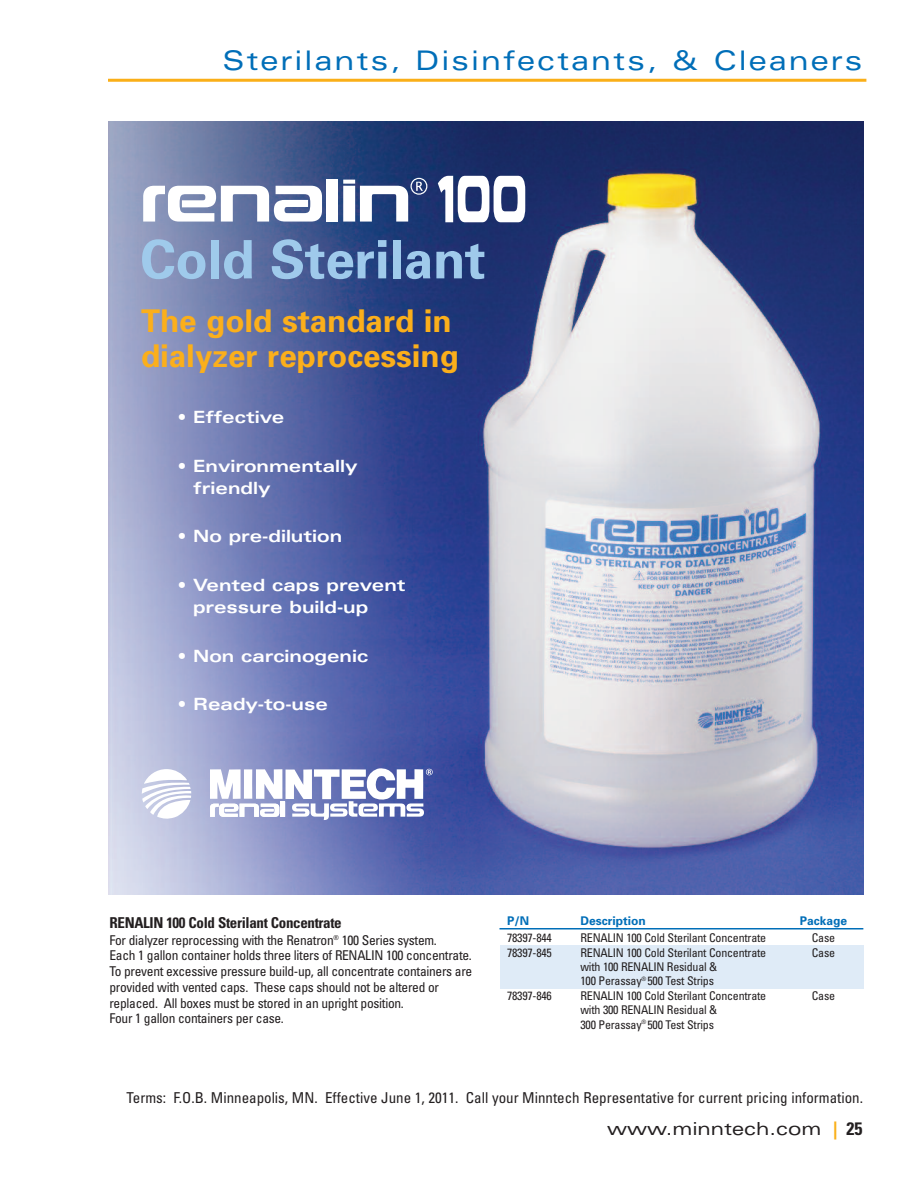
<style>
.page{position:relative;width:918px;height:1188px;background:#fff}
.page>*{position:absolute;margin:0;border:0;box-sizing:border-box;transform-origin:0 0}
.t1{font:700 53.1px "Univers";letter-spacing:-.005em;color:#9fcaeb}
.t2{font:700 31.35px/35px "Univers";color:#fbaf1b}
.t3{font:expanded 27px "Univers";letter-spacing:.075em;color:#006eb8}
.t4{font:expanded 18px "Univers";color:#231f20}
.t5{font:700 expanded 16.95px/21.8px "Univers";color:#fff}
.t6{font:condensed 15px "Univers";color:#231f20}
.t7{font:700 condensed 15px "Univers";letter-spacing:-.02em;color:#231f20}
.t8{font:condensed 13.5px/15.8px "Univers";letter-spacing:-.02em;color:#231f20}
.t9{font:condensed 12px/14.4px "Univers";letter-spacing:-.02em;color:#231f20}
.t10{font:700 12px "Univers";color:#006eb8}
.s1{font-weight:700;font-stretch:condensed;color:#faaf18}
.s2{font-weight:700;font-stretch:condensed}
</style>
<div class="page">
<img style="left:108px;top:122px;width:756px;height:773px">
<svg style="left:142px;top:769px;width:49px;height:50px"></svg>
<svg style="left:210px;top:768px;width:223px;height:52px"></svg>
<svg style="left:143px;top:186px;width:179px;height:36px"></svg>
<div style="left:326px;top:179px;width:12px;height:43px;background:#fff"></div>
<svg style="left:438px;top:176px;width:87px;height:46px"></svg>
<svg style="left:343px;top:178px;width:84px;height:44px"></svg>
<hr style="left:108px;top:79px;width:758px;height:3px;background:#faaf18">
<div style="left:500px;top:946px;width:363px;height:43px;background:#dfebf7"></div>
<hr style="left:500px;top:928px;width:363px;height:2px;background:#006eb8">
<h3 class="t3" style="left:223px;top:51px;width:641px">Sterilants, Disinfectants, &amp; Cleaners</h3>
<h1 class="t1" style="left:140px;top:240px;width:347px">Cold Sterilant</h1>
<h2 class="t2" style="left:141px;top:306px;width:319px">The gold standard in dialyzer reprocessing</h2>
<p class="t5" style="left:178px;top:408px;width:108px">• Effective</p>
<p class="t5" style="left:193px;top:457px;width:166px;text-indent:-15px">• Environmentally friendly</p>
<p class="t5" style="left:178px;top:527px;width:166px">• No pre-dilution</p>
<p class="t5" style="left:193px;top:576px;width:214px;text-indent:-15px">• Vented caps prevent pressure build-up</p>
<p class="t5" style="left:178px;top:646px;width:192px">• Non carcinogenic</p>
<p class="t5" style="left:178px;top:695px;width:151px">• Ready-to-use</p>
<p class="t7" style="left:110px;top:917px;width:234px">RENALIN 100 Cold Sterilant Concentrate</p>
<p class="t8" style="left:109px;top:933px;width:364px">For dialyzer reprocessing with the Renatron<sup>®</sup> 100 Series system.<br>Each 1 gallon container holds three liters of RENALIN 100 concentrate.<br>To prevent excessive pressure build-up, all concentrate containers are provided with vented caps. These caps should not be altered or replaced. All boxes must be stored in an upright position.<br>Four 1 gallon containers per case.</p>
<p class="t10" style="left:507px;top:916px;width:23px">P/N</p>
<p class="t10" style="left:580px;top:916px;width:67px">Description</p>
<p class="t10" style="left:800px;top:916px;width:49px">Package</p>
<p class="t9" style="left:507px;top:932px;width:46px">78397-844</p>
<p class="t9" style="left:580px;top:932px;width:187px">RENALIN 100 Cold Sterilant Concentrate</p>
<p class="t9" style="left:812px;top:932px;width:25px">Case</p>
<p class="t9" style="left:507px;top:946px;width:46px">78397-845</p>
<p class="t9" style="left:580px;top:946px;width:187px">RENALIN 100 Cold Sterilant Concentrate</p>
<p class="t9" style="left:812px;top:946px;width:25px">Case</p>
<p class="t9" style="left:580px;top:960px;width:138px">with 100 RENALIN Residual &amp;<br>100 Perassay<sup>®</sup> 500 Test Strips</p>
<p class="t9" style="left:507px;top:989px;width:46px">78397-846</p>
<p class="t9" style="left:580px;top:989px;width:187px">RENALIN 100 Cold Sterilant Concentrate</p>
<p class="t9" style="left:812px;top:989px;width:25px">Case</p>
<p class="t9" style="left:580px;top:1004px;width:138px">with 300 RENALIN Residual &amp;<br>300 Perassay<sup>®</sup> 500 Test Strips</p>
<p class="t6" style="left:127px;top:1092px;width:738px">Terms: F.O.B. Minneapolis, MN. Effective June 1, 2011. Call your Minntech Representative for current pricing information.</p>
<h3 class="t4" style="left:607px;top:1122px;width:257px">www.minntech.com <span class="s1">|</span> <span class="s2">25</span></h3>
</div>
